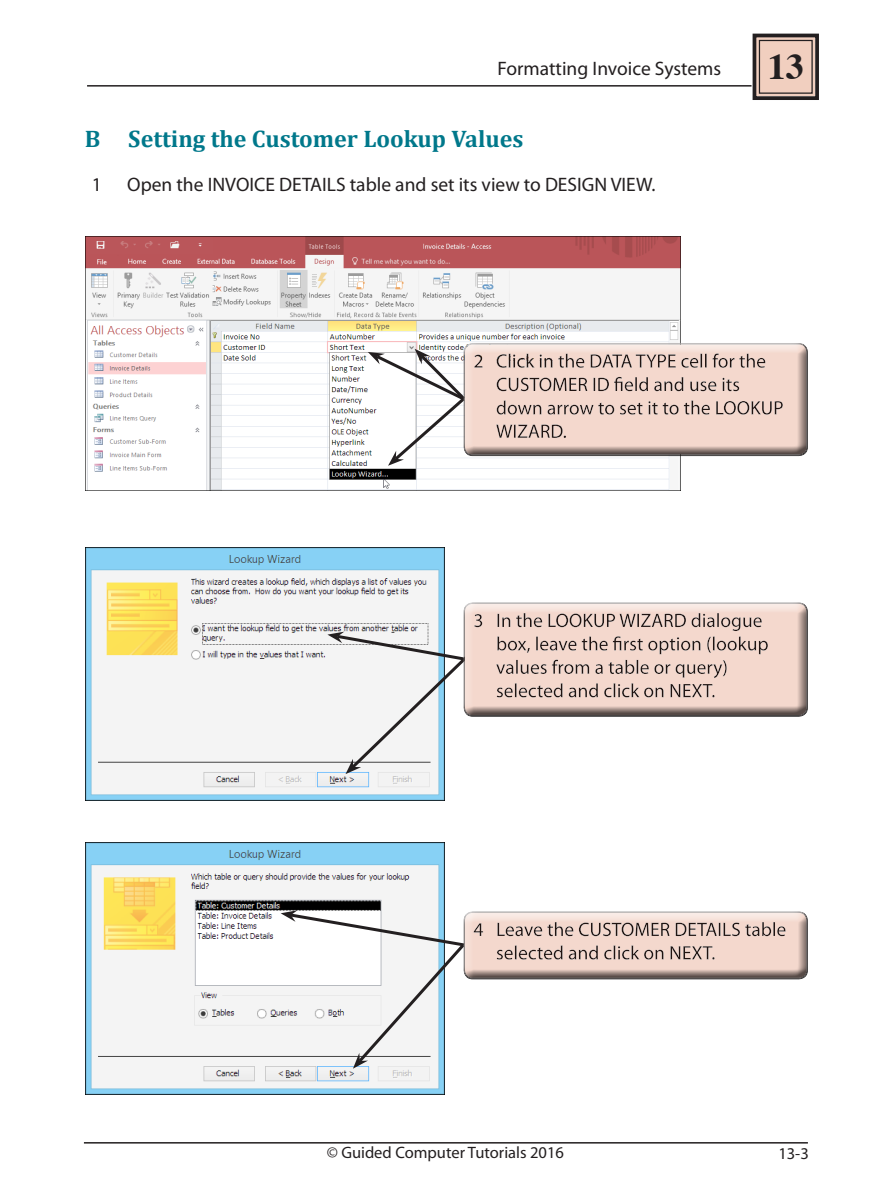
<style>
.page{position:relative;width:893px;height:1191px;background:#fff}
.page>*{position:absolute;margin:0;border:0;box-sizing:border-box;transform-origin:0 0}
.Index_section{font:700 36px "Times";color:#231f20}
.Sub-Head_point{font:700 24px "Cambria";color:#00788b}
.Body{font:19.5px "Myriad Pro";color:#231f20}
.Body-2{font:16.5px "Myriad Pro";color:#231f20}
</style>
<div class="page">
<hr style="left:84px;top:1142px;width:724px;height:1px;background:#231f20">
<hr style="left:87px;top:85px;width:665px;height:2px;background:#231f20">
<svg style="left:751px;top:33px;width:68px;height:67px;background:#c1a89c"></svg>
<div style="left:759px;top:40px;width:54px;height:54px;border:1px solid #231f20"></div>
<img style="left:85px;top:236px;width:595px;height:254px">
<svg style="left:368px;top:343px;width:313px;height:123px"></svg>
<div style="left:463px;top:341px;width:345px;height:109px;background:#fff;opacity:.75"></div>
<div style="left:463px;top:344px;width:345px;height:113px;background:#231f20;opacity:.75"></div>
<img style="left:85px;top:547px;width:359px;height:253px">
<img style="left:85px;top:842px;width:359px;height:252px">
<svg style="left:327px;top:602px;width:475px;height:172px"></svg>
<div style="left:463px;top:603px;width:345px;height:113px;background:#231f20;opacity:.75"></div>
<svg style="left:281px;top:910px;width:182px;height:158px"></svg>
<div style="left:463px;top:910px;width:347px;height:63px;background:#d2d2d2"></div>
<div style="left:463px;top:912px;width:347px;height:70px;background:#231f20;opacity:.75"></div>
<p class="Body" style="left:498px;top:57px;width:225px">Formatting Invoice Systems</p>
<p class="Index_section" style="left:768px;top:33px;width:37px">13</p>
<p class="Sub-Head_point" style="left:85px;top:121px;width:440px">B Setting the Customer Lookup Values</p>
<p class="Body" style="left:92px;top:173px;width:12px">1</p>
<p class="Body" style="left:127px;top:173px;width:530px">Open the INVOICE DETAILS table and set its view to DESIGN VIEW.</p>
<p class="Body-2" style="left:327px;top:1142px;width:239px">© Guided Computer Tutorials 2016</p>
<p class="Body-2" style="left:778px;top:1143px;width:32px">13-3</p>
</div>
